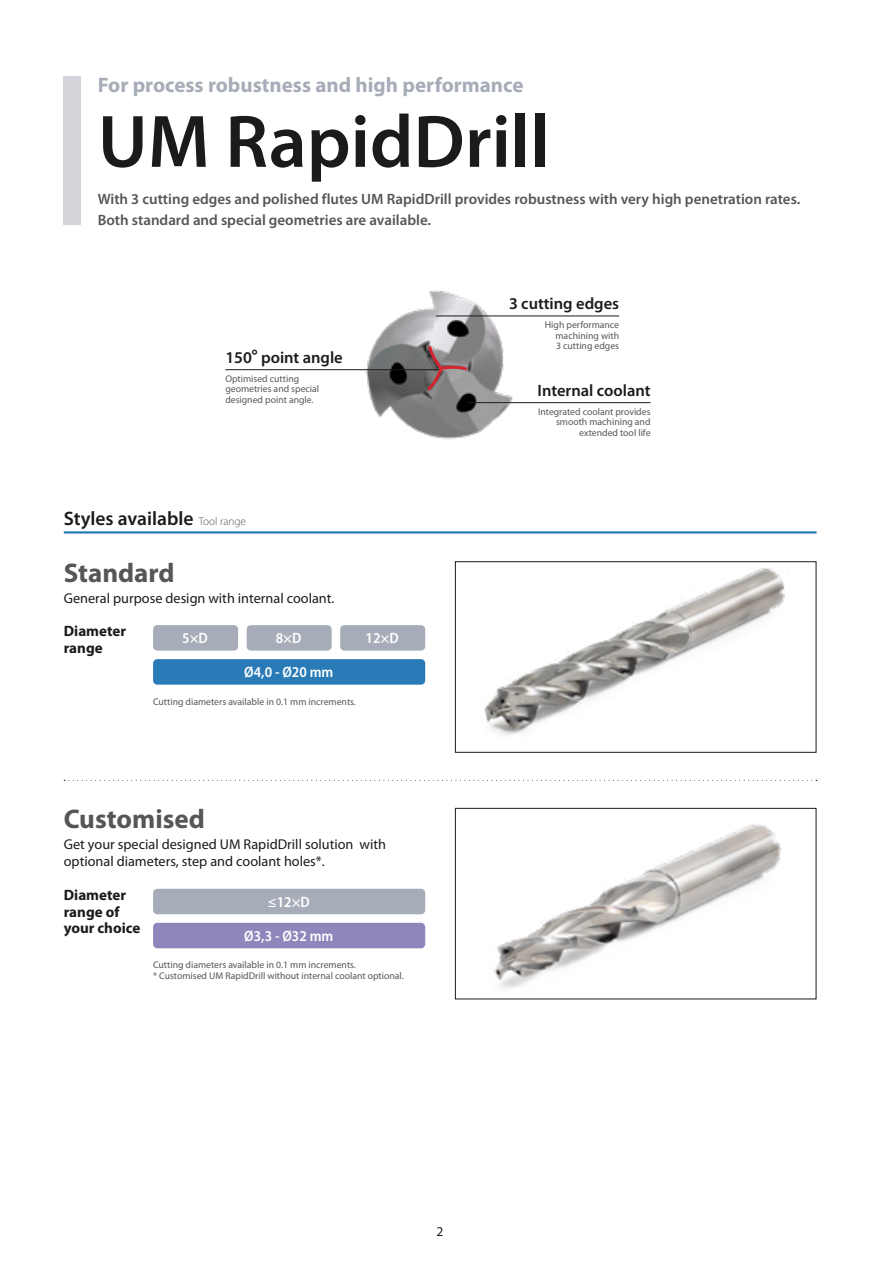
<style>
.page{position:relative;width:893px;height:1263px;background:#fff}
.page>*{position:absolute;margin:0;border:0;box-sizing:border-box;transform-origin:0 0}
.t1{font:600 75px "Myriad Pro";color:#1b1b1a}
.t2{font:700 27px "Myriad Pro";color:#565655}
.t3{font:700 21px "Myriad Pro";color:#a7adb8}
.t4{font:600 19.5px "Myriad Pro";color:#1b1b1a}
.t5{font:600 16.5px "Myriad Pro";color:#1b1b1a}
.t6{font:600 15px/21px "Myriad Pro";color:#565655}
.t7{font:700 15px/16.5px "Myriad Pro";color:#1b1b1a}
.t8{font:600 semi-condensed 15px "Myriad Pro";color:#fff}
.t9{font:14.25px/16.5px "Myriad Pro";color:#1b1b1a}
.t10{font:13.5px "Myriad Pro";color:#1b1b1a}
.t11{font:9.75px/10.5px "Myriad Pro";color:#565655}
.s1{font-family:"Impact";font-weight:400}
.s2{font-weight:300;font-size:11.25px;color:#565655}
</style>
<div class="page">
<div style="left:64px;top:77px;width:17px;height:148px;background:#d3d4da"></div>
<hr style="left:64px;top:531px;width:753px;height:2px;background:#297bb7">
<div style="left:153px;top:625px;width:85px;height:26px;background:#a7adb8;border-radius:4px"></div>
<div style="left:153px;top:889px;width:272px;height:25px;background:#a7adb8;border-radius:4px"></div>
<div style="left:153px;top:659px;width:272px;height:26px;background:#297bb7;border-radius:4px"></div>
<div style="left:153px;top:923px;width:272px;height:25px;background:#8d87bb;border-radius:4px"></div>
<div style="left:247px;top:625px;width:85px;height:26px;background:#a7adb8;border-radius:4px"></div>
<div style="left:340px;top:625px;width:85px;height:26px;background:#a7adb8;border-radius:4px"></div>
<img style="left:484px;top:568px;width:301px;height:168px">
<div style="left:455px;top:561px;width:361px;height:192px;border:1px solid #1b1b1a"></div>
<img style="left:494px;top:824px;width:288px;height:165px">
<div style="left:455px;top:808px;width:361px;height:191px;border:1px solid #1b1b1a"></div>
<img style="left:360px;top:290px;width:158px;height:149px">
<hr style="left:436px;top:316px;width:183px;height:1px;background:#1b1b1a">
<hr style="left:467px;top:402px;width:184px;height:1px;background:#1b1b1a">
<hr style="left:225px;top:369px;width:217px;height:1px;background:#1b1b1a">
<svg style="left:424px;top:343px;width:47px;height:51px;background:#907f81"></svg>
<svg style="left:64px;top:780px;width:753px;height:1px"></svg>
<h3 class="t3" style="left:98px;top:72px;width:427px">For process robustness and high performance</h3>
<h1 class="t1" style="left:98px;top:94px;width:453px">UM RapidDrill</h1>
<h3 class="t6" style="left:98px;top:188px;width:704px">With 3 cutting edges and polished flutes UM RapidDrill provides robustness with very high penetration rates.<br>Both standard and special geometries are available.</h3>
<h3 class="t5" style="left:225px;top:347px;width:119px">150<span class="s1">°</span> point angle</h3>
<p class="t11" style="left:225px;top:373px;width:95px">Optimised cutting geometries and special designed point angle.</p>
<h3 class="t4" style="left:64px;top:506px;width:184px">Styles available <span class="s2">Tool range</span></h3>
<h2 class="t2" style="left:64px;top:555px;width:112px">Standard</h2>
<h3 class="t9" style="left:64px;top:589px;width:272px">General purpose design with internal coolant.</h3>
<h3 class="t7" style="left:64px;top:623px;width:64px">Diameter range</h3>
<h3 class="t8" style="left:182px;top:628px;width:27px">5×D</h3>
<h3 class="t8" style="left:276px;top:628px;width:27px">8×D</h3>
<h3 class="t8" style="left:366px;top:628px;width:35px">12×D</h3>
<h3 class="t8" style="left:244px;top:662px;width:91px">Ø4,0 - Ø20 mm</h3>
<p class="t11" style="left:153px;top:696px;width:204px">Cutting diameters available in 0.1 mm increments.</p>
<h2 class="t2" style="left:64px;top:801px;width:143px">Customised</h2>
<h3 class="t9" style="left:64px;top:836px;width:324px">Get your special designed UM RapidDrill solution with optional diameters, step and coolant holes*.</h3>
<h3 class="t7" style="left:64px;top:886px;width:78px">Diameter range of your choice</h3>
<h3 class="t8" style="left:268px;top:892px;width:44px">≤12×D</h3>
<h3 class="t8" style="left:244px;top:926px;width:91px">Ø3,3 - Ø32 mm</h3>
<p class="t11" style="left:153px;top:960px;width:252px">Cutting diameters available in 0.1 mm increments.<br>* Customised UM RapidDrill without internal coolant optional.</p>
<h3 class="t5" style="left:509px;top:293px;width:112px">3 cutting edges</h3>
<p class="t11" style="left:555px;top:319px;width:65px;text-align:justify;text-indent:-11px">High performance machining with 3 cutting edges</p>
<h3 class="t5" style="left:538px;top:380px;width:115px">Internal coolant</h3>
<p class="t11" style="left:538px;top:406px;width:114px;text-align:right">Integrated coolant provides smooth machining and extended tool life</p>
<h3 class="t10" style="left:437px;top:1223px;width:8px">2</h3>
</div>
